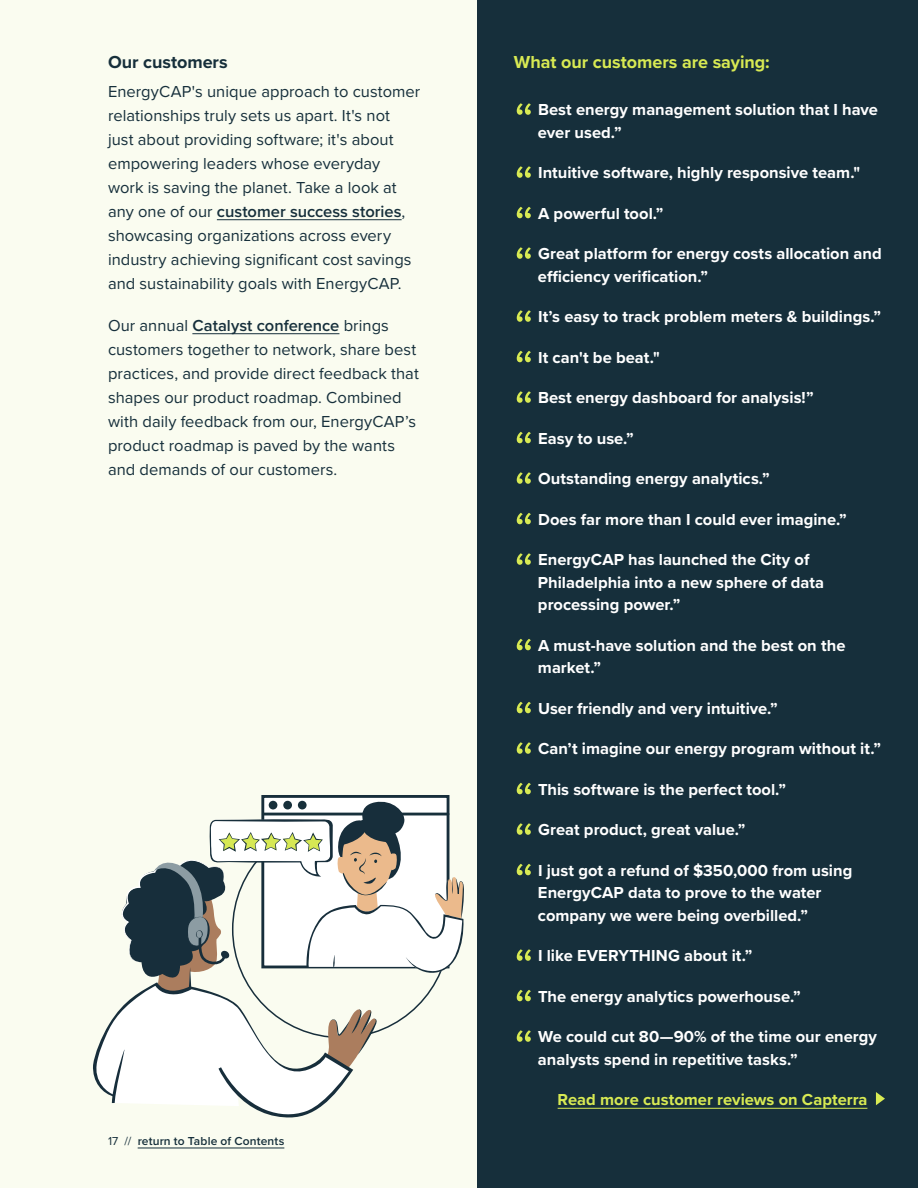
<style>
.page{position:relative;width:918px;height:1188px;background:#fafcf0}
.page>*{position:absolute;margin:0;border:0;box-sizing:border-box;transform-origin:0 0}
.quote3{font:51px "Proxima Nova";color:#d8ea53}
.t1{font:700 18px "Proxima Nova";letter-spacing:-.005em;color:#d8ea53}
.t2{font:700 18px "Proxima Nova";color:#162f3b}
.quote3-2{font:700 16.5px/22.5px "Proxima Nova";color:#fff}
.body{font:16.5px/24px "Proxima Nova";letter-spacing:.005em;color:#162f3b}
.quote3-3{font:700 16.5px "Proxima Nova";color:#d8ea53}
.t3{font:600 12px "Proxima Nova";letter-spacing:.015em;color:#162f3b}
.s1{font-weight:600}
.s2{font-weight:400}
.s3{color:#162f3b}
</style>
<div class="page">
<hr style="left:138px;top:1148px;width:146px;height:1px;background:#162f3b">
<div style="left:477px;top:0;width:441px;height:1187px;background:#162f3b"></div>
<hr style="left:217px;top:219px;width:185px;height:1px;background:#162f3b">
<hr style="left:192px;top:333px;width:147px;height:1px;background:#162f3b">
<hr style="left:558px;top:1108px;width:310px;height:1px;background:#d8ea53">
<svg style="left:876px;top:1092px;width:9px;height:13px"></svg>
<svg style="left:261px;top:795px;width:188px;height:4px"></svg>
<svg style="left:92px;top:799px;width:374px;height:321px"></svg>
<p class="t2" style="left:108px;top:49px;width:121px">Our customers</p>
<p class="body" style="left:108px;top:78px;width:314px">EnergyCAP's unique approach to customer relationships truly sets us apart. It's not<br>just about providing software; it's about empowering leaders whose everyday<br>work is saving the planet. Take a look at any one of our <span class="s1">customer success stories</span>, showcasing organizations across every industry achieving significant cost savings and sustainability goals with EnergyCAP.</p>
<p class="body" style="left:108px;top:312px;width:312px">Our annual <span class="s1">Catalyst conference</span> brings customers together to network, share best practices, and provide direct feedback that shapes our product roadmap. Combined with daily feedback from our, EnergyCAP’s product roadmap is paved by the wants and demands of our customers.</p>
<p class="t3" style="left:108px;top:1132px;width:178px"><span class="s2">17 //</span> return to Table of Contents</p>
<p class="t1" style="left:514px;top:49px;width:257px">What our customers are saying:</p>
<p class="quote3" style="left:514px;top:83px;width:21px">“</p>
<p class="quote3-2" style="left:538px;top:98px;width:341px">Best energy management solution that I have ever used.”</p>
<p class="quote3" style="left:514px;top:146px;width:21px">“</p>
<p class="quote3-2" style="left:538px;top:161px;width:324px">Intuitive software, highly responsive team."</p>
<p class="quote3" style="left:514px;top:186px;width:21px">“</p>
<p class="quote3-2" style="left:538px;top:202px;width:127px">A powerful tool.”</p>
<p class="quote3" style="left:514px;top:227px;width:21px">“</p>
<p class="quote3-2" style="left:538px;top:242px;width:345px">Great platform for energy costs allocation and efficiency verification.”</p>
<p class="quote3" style="left:514px;top:290px;width:21px">“</p>
<p class="quote3-2" style="left:538px;top:305px;width:344px">It’s easy to track problem meters &amp; buildings.”</p>
<p class="quote3" style="left:514px;top:330px;width:21px">“</p>
<p class="quote3-2" style="left:538px;top:346px;width:123px">It can't be beat."</p>
<p class="quote3" style="left:514px;top:371px;width:21px">“</p>
<p class="quote3-2" style="left:538px;top:386px;width:277px">Best energy dashboard for analysis!”</p>
<p class="quote3" style="left:514px;top:411px;width:21px">“</p>
<p class="quote3-2" style="left:538px;top:427px;width:97px">Easy to use.”</p>
<p class="quote3" style="left:514px;top:452px;width:21px">“</p>
<p class="quote3-2" style="left:538px;top:467px;width:233px">Outstanding energy analytics.”</p>
<p class="quote3" style="left:514px;top:492px;width:21px">“</p>
<p class="quote3-2" style="left:538px;top:508px;width:310px">Does far more than I could ever imagine.”</p>
<p class="quote3" style="left:514px;top:533px;width:21px">“</p>
<p class="quote3-2" style="left:538px;top:548px;width:288px">EnergyCAP has launched the City of<br>Philadelphia into a new sphere of data processing power.”</p>
<p class="quote3" style="left:514px;top:618px;width:21px">“</p>
<p class="quote3-2" style="left:538px;top:634px;width:309px">A must-have solution and the best on the market.”</p>
<p class="quote3" style="left:514px;top:681px;width:21px">“</p>
<p class="quote3-2" style="left:538px;top:697px;width:241px">User friendly and very intuitive.”</p>
<p class="quote3" style="left:514px;top:722px;width:21px">“</p>
<p class="quote3-2" style="left:538px;top:737px;width:344px">Can’t imagine our energy program without it.”</p>
<p class="quote3" style="left:514px;top:762px;width:21px">“</p>
<p class="quote3-2" style="left:538px;top:778px;width:249px">This software is the perfect tool.”</p>
<p class="quote3" style="left:514px;top:803px;width:21px">“</p>
<p class="quote3-2" style="left:538px;top:818px;width:209px">Great product, great value.”</p>
<p class="quote3" style="left:514px;top:843px;width:21px">“</p>
<p class="quote3-2" style="left:538px;top:859px;width:316px">I just got a refund of $350,000 from using<br>EnergyCAP data to prove to the water company we were being overbilled.”</p>
<p class="quote3" style="left:514px;top:929px;width:21px">“</p>
<p class="quote3-2" style="left:538px;top:944px;width:216px">I like EVERYTHING about it.”</p>
<p class="quote3" style="left:514px;top:969px;width:21px">“</p>
<p class="quote3-2" style="left:538px;top:985px;width:264px">The energy analytics powerhouse.”</p>
<p class="quote3" style="left:514px;top:1010px;width:21px">“</p>
<p class="quote3-2" style="left:538px;top:1025px;width:341px">We could cut 80—90% of the time our energy analysts spend in repetitive tasks.”</p>
<p class="quote3-3" style="left:558px;top:1087px;width:329px">Read more customer reviews on Capterra <span class="s3">a</span></p>
</div>
